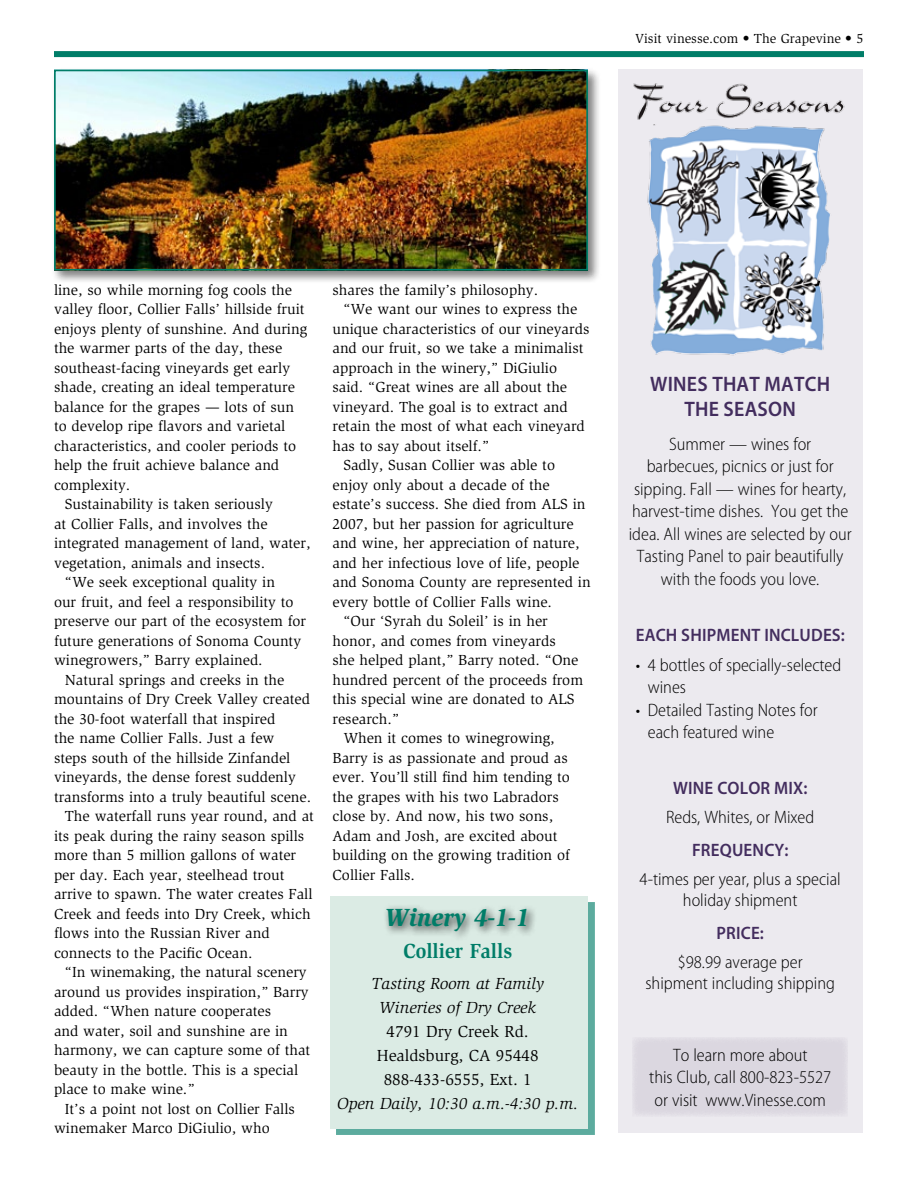
<style>
.page{position:relative;width:918px;height:1188px;background:#fff}
.page>*{position:absolute;margin:0;border:0;box-sizing:border-box;transform-origin:0 0}
.t1{font:italic 900 25.5px "Slimbach Std";color:#007d68;scale:.94 1}
.t2{font:600 21px/25.5px "Myriad Pro";letter-spacing:.01em;color:#432d5e;text-align:center;scale:.95 1}
.t3{font:700 21px "Slimbach Std";color:#007d68;scale:.94 1}
.t4{font:300 semi-condensed 18px/22.5px "Myriad Pro";color:#000;text-align:center}
.t5{font:600 18px "Myriad Pro";letter-spacing:.01em;color:#432d5e;scale:.95 1}
.t6{font:italic 16.5px/24px "Slimbach Std";color:#000;text-align:center}
.t7{font:16.5px/24px "Slimbach Std";color:#000;text-align:center}
.t8{font:15px "Slimbach Std";color:#000}
.t9{font:13.5px "Slimbach Std";color:#000}
</style>
<div class="page">
<div style="left:54px;top:51px;width:810px;height:6px;background:#007d68"></div>
<div style="left:618px;top:69px;width:244px;height:1064px;background:#eceaef"></div>
<img style="left:647px;top:125px;width:183px;height:231px">
<img style="left:633px;top:69px;width:230px;height:50px">
<div style="left:632px;top:1037px;width:216px;height:80px;background:#dbd7e0"></div>
<div style="left:51px;top:67px;width:550px;height:217px;background:#000;opacity:.5"></div>
<img style="left:57px;top:73px;width:528px;height:195px">
<div style="left:54px;top:70px;width:534px;height:201px;border:2px solid #007d68"></div>
<div style="left:336px;top:902px;width:258px;height:233px;background:#007d68;opacity:.64"></div>
<div style="left:330px;top:896px;width:258px;height:232px;background:#dbebe4"></div>
<div style="left:382px;top:903px;width:155px;height:39px;background:#000;opacity:.75"></div>
<p class="t9" style="left:635px;top:31px;width:230px">Visit vinesse.com • The Grapevine • 5</p>
<p class="t8" style="left:54px;top:281px;width:240px">line, so while morning fog cools the</p>
<p class="t8" style="left:54px;top:301px;width:252px">valley floor, Collier Falls’ hillside fruit</p>
<p class="t8" style="left:54px;top:320px;width:255px">enjoys plenty of sunshine. And during</p>
<p class="t8" style="left:54px;top:340px;width:230px">the warmer parts of the day, these</p>
<p class="t8" style="left:54px;top:359px;width:238px">southeast-facing vineyards get early</p>
<p class="t8" style="left:54px;top:379px;width:242px">shade, creating an ideal temperature</p>
<p class="t8" style="left:54px;top:398px;width:242px">balance for the grapes — lots of sun</p>
<p class="t8" style="left:54px;top:418px;width:233px">to develop ripe flavors and varietal</p>
<p class="t8" style="left:54px;top:437px;width:244px">characteristics, and cooler periods to</p>
<p class="t8" style="left:54px;top:457px;width:227px">help the fruit achieve balance and</p>
<p class="t8" style="left:54px;top:476px;width:78px">complexity.</p>
<p class="t8" style="left:65px;top:496px;width:210px">Sustainability is taken seriously</p>
<p class="t8" style="left:54px;top:515px;width:215px">at Collier Falls, and involves the</p>
<p class="t8" style="left:54px;top:535px;width:258px">integrated management of land, water,</p>
<p class="t8" style="left:54px;top:554px;width:213px">vegetation, animals and insects.</p>
<p class="t8" style="left:65px;top:574px;width:212px">“We seek exceptional quality in</p>
<p class="t8" style="left:54px;top:593px;width:241px">our fruit, and feel a responsibility to</p>
<p class="t8" style="left:54px;top:613px;width:254px">preserve our part of the ecosystem for</p>
<p class="t8" style="left:54px;top:632px;width:249px">future generations of Sonoma County</p>
<p class="t8" style="left:54px;top:652px;width:210px">winegrowers,” Barry explained.</p>
<p class="t8" style="left:65px;top:671px;width:221px">Natural springs and creeks in the</p>
<p class="t8" style="left:54px;top:691px;width:258px">mountains of Dry Creek Valley created</p>
<p class="t8" style="left:54px;top:710px;width:223px">the 30-foot waterfall that inspired</p>
<p class="t8" style="left:54px;top:730px;width:222px">the name Collier Falls. Just a few</p>
<p class="t8" style="left:54px;top:749px;width:238px">steps south of the hillside Zinfandel</p>
<p class="t8" style="left:54px;top:769px;width:243px">vineyards, the dense forest suddenly</p>
<p class="t8" style="left:54px;top:788px;width:259px">transforms into a truly beautiful scene.</p>
<p class="t8" style="left:65px;top:808px;width:251px">The waterfall runs year round, and at</p>
<p class="t8" style="left:54px;top:827px;width:252px">its peak during the rainy season spills</p>
<p class="t8" style="left:54px;top:847px;width:244px">more than 5 million gallons of water</p>
<p class="t8" style="left:54px;top:866px;width:232px">per day. Each year, steelhead trout</p>
<p class="t8" style="left:54px;top:886px;width:260px">arrive to spawn. The water creates Fall</p>
<p class="t8" style="left:54px;top:905px;width:258px">Creek and feeds into Dry Creek, which</p>
<p class="t8" style="left:54px;top:925px;width:217px">flows into the Russian River and</p>
<p class="t8" style="left:54px;top:944px;width:200px">connects to the Pacific Ocean.</p>
<p class="t8" style="left:65px;top:964px;width:243px">“In winemaking, the natural scenery</p>
<p class="t8" style="left:54px;top:983px;width:256px">around us provides inspiration,” Barry</p>
<p class="t8" style="left:54px;top:1003px;width:219px">added. “When nature cooperates</p>
<p class="t8" style="left:54px;top:1022px;width:235px">and water, soil and sunshine are in</p>
<p class="t8" style="left:54px;top:1042px;width:258px">harmony, we can capture some of that</p>
<p class="t8" style="left:54px;top:1061px;width:246px">beauty in the bottle. This is a special</p>
<p class="t8" style="left:54px;top:1081px;width:142px">place to make wine.”</p>
<p class="t8" style="left:65px;top:1100px;width:232px">It’s a point not lost on Collier Falls</p>
<p class="t8" style="left:54px;top:1120px;width:217px">winemaker Marco DiGiulio, who</p>
<p class="t8" style="left:333px;top:281px;width:207px">shares the family’s philosophy.</p>
<p class="t8" style="left:343px;top:301px;width:235px">“We want our wines to express the</p>
<p class="t8" style="left:333px;top:320px;width:258px">unique characteristics of our vineyards</p>
<p class="t8" style="left:333px;top:340px;width:252px">and our fruit, so we take a minimalist</p>
<p class="t8" style="left:333px;top:359px;width:226px">approach in the winery,” DiGiulio</p>
<p class="t8" style="left:333px;top:379px;width:236px">said. “Great wines are all about the</p>
<p class="t8" style="left:333px;top:398px;width:237px">vineyard. The goal is to extract and</p>
<p class="t8" style="left:333px;top:418px;width:254px">retain the most of what each vineyard</p>
<p class="t8" style="left:333px;top:437px;width:158px">has to say about itself.”</p>
<p class="t8" style="left:343px;top:457px;width:213px">Sadly, Susan Collier was able to</p>
<p class="t8" style="left:333px;top:476px;width:219px">enjoy only about a decade of the</p>
<p class="t8" style="left:333px;top:496px;width:255px">estate’s success. She died from ALS in</p>
<p class="t8" style="left:333px;top:515px;width:243px">2007, but her passion for agriculture</p>
<p class="t8" style="left:333px;top:535px;width:249px">and wine, her appreciation of nature,</p>
<p class="t8" style="left:333px;top:554px;width:248px">and her infectious love of life, people</p>
<p class="t8" style="left:333px;top:574px;width:260px">and Sonoma County are represented in</p>
<p class="t8" style="left:333px;top:593px;width:221px">every bottle of Collier Falls wine.</p>
<p class="t8" style="left:343px;top:613px;width:206px">“Our ‘Syrah du Soleil’ is in her</p>
<p class="t8" style="left:333px;top:632px;width:225px">honor, and comes from vineyards</p>
<p class="t8" style="left:333px;top:652px;width:247px">she helped plant,” Barry noted. “One</p>
<p class="t8" style="left:333px;top:671px;width:252px">hundred percent of the proceeds from</p>
<p class="t8" style="left:333px;top:691px;width:243px">this special wine are donated to ALS</p>
<p class="t8" style="left:333px;top:710px;width:68px">research.”</p>
<p class="t8" style="left:343px;top:730px;width:213px">When it comes to winegrowing,</p>
<p class="t8" style="left:333px;top:749px;width:237px">Barry is as passionate and proud as</p>
<p class="t8" style="left:333px;top:769px;width:239px">ever. You’ll still find him tending to</p>
<p class="t8" style="left:333px;top:788px;width:228px">the grapes with his two Labradors</p>
<p class="t8" style="left:333px;top:808px;width:222px">close by. And now, his two sons,</p>
<p class="t8" style="left:333px;top:827px;width:227px">Adam and Josh, are excited about</p>
<p class="t8" style="left:333px;top:847px;width:239px">building on the growing tradition of</p>
<p class="t8" style="left:333px;top:866px;width:84px">Collier Falls.</p>
<h1 class="t1" style="left:384px;top:902px;width:156px">Winery 4-1-1</h1>
<h2 class="t3" style="left:403px;top:939px;width:117px">Collier Falls</h2>
<p class="t6" style="left:372px;top:972px;width:174px">Tasting Room at Family<br>Wineries of Dry Creek</p>
<p class="t7" style="left:377px;top:1020px;width:163px">4791 Dry Creek Rd.<br>Healdsburg, CA 95448<br>888-433-6555, Ext. 1</p>
<p class="t6" style="left:337px;top:1092px;width:243px">Open Daily, 10:30 a.m.-4:30 p.m.</p>
<h2 class="t2" style="left:650px;top:371px;width:191px">WINES THAT MATCH<br>THE SEASON</h2>
<p class="t4" style="left:629px;top:433px;width:224px">Summer — wines for<br>barbecues, picnics or just for sipping. Fall — wines for hearty, harvest-time dishes. You get the idea. All wines are selected by our<br>Tasting Panel to pair beautifully with the foods you love.</p>
<p class="t5" style="left:636px;top:625px;width:222px">EACH SHIPMENT INCLUDES:</p>
<p class="t4" style="left:648px;top:654px;width:195px;text-align:left;text-indent:-12px">• 4 bottles of specially-selected wines</p>
<p class="t4" style="left:648px;top:699px;width:171px;text-align:left;text-indent:-12px">• Detailed Tasting Notes for each featured wine</p>
<p class="t5" style="left:673px;top:778px;width:143px">WINE COLOR MIX:</p>
<p class="t4" style="left:666px;top:806px;width:150px">Reds, Whites, or Mixed</p>
<p class="t5" style="left:692px;top:840px;width:103px">FREQUENCY:</p>
<p class="t4" style="left:640px;top:869px;width:203px;line-height:21px">4-times per year, plus a special holiday shipment</p>
<p class="t5" style="left:717px;top:923px;width:51px">PRICE:</p>
<p class="t4" style="left:645px;top:951px;width:191px;line-height:21px">$98.99 average per shipment including shipping</p>
<p class="t4" style="left:649px;top:1044px;width:184px">To learn more about<br>this Club, call 800-823-5527 or visit www.Vinesse.com</p>
</div>
